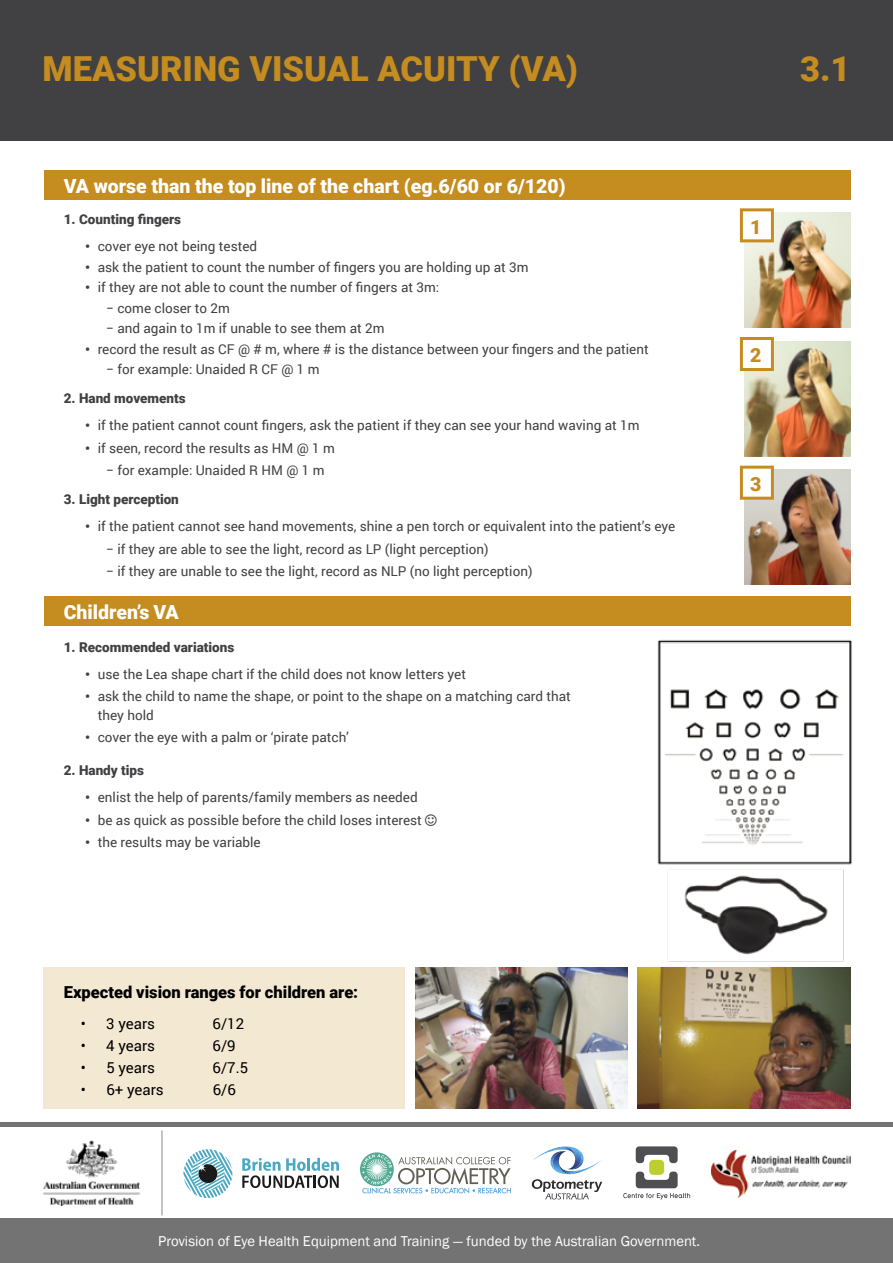
<style>
.page{position:relative;width:893px;height:1263px;background:#fff}
.page>*{position:absolute;margin:0;border:0;box-sizing:border-box;transform-origin:0 0}
.t1{font:900 34.5px "Roboto";color:#c58c1f}
.t2{font:900 19.5px "Roboto";color:#fff}
.t3{font:900 19.5px "Roboto";color:#c58c1f}
.t4{font:900 16.5px "Roboto";color:#000}
.t5{font:15px "Roboto";color:#000}
.t6{font:14.7px "Franklin Gothic";color:#fff}
.t7{font:13.5px/20.5px "Roboto";color:#414042}
.t8{font:900 13.5px "Roboto";color:#414042}
.s1{font-weight:900}
</style>
<div class="page">
<div style="left:0;top:1122px;width:893px;height:5px;background:#737373"></div>
<div style="left:0;top:1218px;width:893px;height:45px;background:#737373"></div>
<svg style="left:360px;top:1152px;width:34px;height:34px"></svg>
<svg style="left:362px;top:1154px;width:149px;height:39px"></svg>
<div style="left:649px;top:1160px;width:15px;height:15px;background:#bccf2e;border-radius:4px"></div>
<svg style="left:636px;top:1146px;width:42px;height:17px"></svg>
<svg style="left:623px;top:1171px;width:67px;height:28px"></svg>
<svg style="left:532px;top:1146px;width:70px;height:53px"></svg>
<svg style="left:183px;top:1149px;width:49px;height:49px"></svg>
<svg style="left:242px;top:1158px;width:97px;height:30px"></svg>
<hr style="left:161px;top:1130px;width:1px;height:85px;background:#8c8c8c">
<img style="left:43px;top:1140px;width:97px;height:65px">
<img style="left:711px;top:1150px;width:140px;height:47px">
<div style="left:0;top:0;width:893px;height:141px;background:#414042"></div>
<div style="left:44px;top:170px;width:806px;height:30px;background:#c58c1f"></div>
<img style="left:744px;top:213px;width:106px;height:114px">
<div style="left:740px;top:208px;width:34px;height:34px;background:#fff;border:3px solid #c58c1f"></div>
<img style="left:744px;top:341px;width:106px;height:115px">
<div style="left:740px;top:337px;width:34px;height:34px;background:#fff;border:3px solid #c58c1f"></div>
<img style="left:744px;top:470px;width:106px;height:115px">
<div style="left:740px;top:466px;width:34px;height:34px;background:#fff;border:3px solid #c58c1f"></div>
<div style="left:44px;top:596px;width:806px;height:30px;background:#c58c1f"></div>
<img style="left:657px;top:640px;width:195px;height:334px">
<div style="left:44px;top:967px;width:361px;height:141px;background:#f3e8d2"></div>
<img style="left:638px;top:967px;width:212px;height:141px">
<img style="left:415px;top:967px;width:213px;height:141px">
<h1 class="t1" style="left:43px;top:45px;width:537px">MEASURING VISUAL ACUITY (VA)</h1>
<h1 class="t1" style="left:800px;top:45px;width:52px">3.1</h1>
<h2 class="t2" style="left:64px;top:172px;width:503px">VA worse than the top line of the chart (eg.6/60 or 6/120)</h2>
<p class="t8" style="left:64px;top:210px;width:119px">1. Counting fingers</p>
<p class="t7" style="left:85px;top:236px;width:174px"><span class="s1">•</span> cover eye not being tested</p>
<p class="t7" style="left:85px;top:256px;width:445px"><span class="s1">•</span> ask the patient to count the number of fingers you are holding up at 3m</p>
<p class="t7" style="left:106px;top:277px;width:334px;text-indent:-21px"><span class="s1">•</span> if they are not able to count the number of fingers at 3m: − come closer to 2m<br>− and again to 1m if unable to see them at 2m</p>
<p class="t7" style="left:106px;top:338px;width:544px;text-indent:-21px"><span class="s1">•</span> record the result as CF @ # m, where # is the distance between your fingers and the patient − for example: Unaided R CF @ 1 m</p>
<p class="t8" style="left:64px;top:389px;width:123px">2. Hand movements</p>
<p class="t7" style="left:85px;top:414px;width:556px"><span class="s1">•</span> if the patient cannot count fingers, ask the patient if they can see your hand waving at 1m</p>
<p class="t7" style="left:106px;top:436px;width:230px;line-height:22.6px;text-indent:-21px"><span class="s1">•</span> if seen, record the results as HM @ 1 m − for example: Unaided R HM @ 1 m</p>
<p class="t8" style="left:64px;top:490px;width:117px">3. Light perception</p>
<p class="t7" style="left:106px;top:514px;width:570px;line-height:22.6px;text-indent:-21px"><span class="s1">•</span> if the patient cannot see hand movements, shine a pen torch or equivalent into the patient’s eye − if they are able to see the light, record as LP (light perception)<br>− if they are unable to see the light, record as NLP (no light perception)</p>
<h2 class="t2" style="left:64px;top:598px;width:117px">Children’s VA</h2>
<p class="t8" style="left:64px;top:637px;width:172px">1. Recommended variations</p>
<p class="t7" style="left:85px;top:663px;width:382px"><span class="s1">•</span> use the Lea shape chart if the child does not know letters yet</p>
<p class="t7" style="left:98px;top:687px;width:474px;line-height:18.3px;text-indent:-13px"><span class="s1">•</span> ask the child to name the shape, or point to the shape on a matching card that they hold</p>
<p class="t7" style="left:85px;top:726px;width:265px"><span class="s1">•</span> cover the eye with a palm or ‘pirate patch’</p>
<p class="t8" style="left:64px;top:761px;width:82px">2. Handy tips</p>
<p class="t7" style="left:85px;top:786px;width:334px"><span class="s1">•</span> enlist the help of parents/family members as needed</p>
<p class="t7" style="left:85px;top:809px;width:338px"><span class="s1">•</span> be as quick as possible before the child loses interest</p>
<p class="t7" style="left:85px;top:832px;width:177px"><span class="s1">•</span> the results may be variable</p>
<p class="t4" style="left:64px;top:980px;width:296px">Expected vision ranges for children are:</p>
<p class="t5" style="left:81px;top:1013px;width:76px">• 3 years</p>
<p class="t5" style="left:213px;top:1013px;width:33px">6/12</p>
<p class="t5" style="left:81px;top:1035px;width:76px">• 4 years</p>
<p class="t5" style="left:213px;top:1035px;width:25px">6/9</p>
<p class="t5" style="left:81px;top:1057px;width:76px">• 5 years</p>
<p class="t5" style="left:213px;top:1057px;width:37px">6/7.5</p>
<p class="t5" style="left:81px;top:1079px;width:84px">• 6+ years</p>
<p class="t5" style="left:213px;top:1079px;width:25px">6/6</p>
<h2 class="t3" style="left:750px;top:213px;width:13px">1</h2>
<h2 class="t3" style="left:750px;top:342px;width:13px">2</h2>
<h2 class="t3" style="left:750px;top:470px;width:13px">3</h2>
<p class="t6" style="left:158px;top:1232px;width:543px">Provision of Eye Health Equipment and Training — funded by the Australian Government.</p>
</div>
